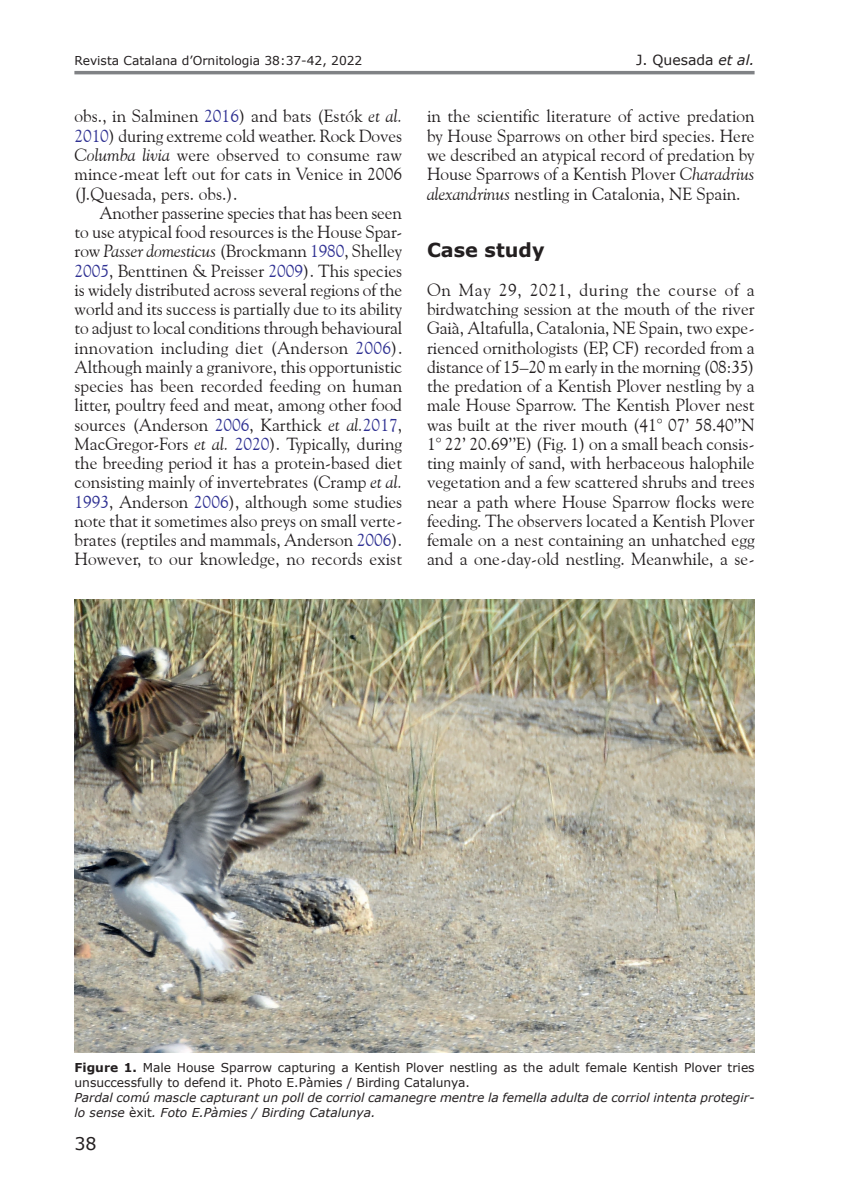
<style>
.page{position:relative;width:844px;height:1191px;background:#fff}
.page>*{position:absolute;margin:0;border:0;box-sizing:border-box;transform-origin:0 0}
.t1{font:700 19.25px "Verdana";color:#231f20}
.t2{font:17.5px/19.2px "Goudy Old Style BT";color:#231f20;text-align:justify}
.t3{font:17.5px "Verdana";color:#231f20}
.t4{font:14px "Verdana";color:#231f20}
.t5{font:12.25px/14.7px "Verdana";color:#231f20}
.t6{font:italic 12.25px/14.7px "Verdana";color:#231f20}
.s1{color:#2e3092}
.s2{font-style:italic}
.s3{font-weight:700}
.s4{font-style:normal}
</style>
<div class="page">
<img style="left:74px;top:599px;width:680px;height:453px">
<hr style="left:74px;top:71px;width:680px;height:3px;background:#808285">
<p class="t5" style="left:74px;top:53px;width:289px">Revista Catalana d’Ornitologia 38:37-42, 2022</p>
<p class="t2" style="left:74px;top:106px;width:329px">obs., in Salminen <span class="s1">2016</span>) and bats (Estók <span class="s2">et al.<br></span><span class="s1">2010</span>) during extreme cold weather. Rock Doves <span class="s2">Columba livia</span> were observed to consume raw mince-meat left out for cats in Venice in 2006 (J.Quesada, pers. obs.).</p>
<p class="t2" style="left:74px;top:203px;width:329px;text-indent:25px">Another passerine species that has been seen to use atypical food resources is the House Spar&shy;row <span class="s2">Passer domesticus</span> (Brockmann <span class="s1">1980</span>, Shelley <span class="s1">2005</span>, Benttinen &amp; Preisser <span class="s1">2009</span>). This species is widely distributed across several regions of the world and its success is partially due to its ability to adjust to local conditions through behavioural innovation including diet (Anderson <span class="s1">2006</span>).<br>Although mainly a granivore, this opportunistic species has been recorded feeding on human litter, poultry feed and meat, among other food sources (Anderson <span class="s1">2006</span>, Karthick <span class="s2">et al.</span><span class="s1">2017</span>, MacGregor-Fors <span class="s2">et al.</span> <span class="s1">2020</span>). Typically, during the breeding period it has a protein-based diet consisting mainly of invertebrates (Cramp <span class="s2">et al.<br></span><span class="s1">1993</span>, Anderson <span class="s1">2006</span>), although some studies note that it sometimes also preys on small verte&shy;brates (reptiles and mammals, Anderson <span class="s1">2006</span>).<br>However, to our knowledge, no records exist</p>
<p class="t4" style="left:636px;top:50px;width:120px">J. Quesada <span class="s2">et al.</span></p>
<p class="t2" style="left:427px;top:106px;width:329px">in the scientific literature of active predation by House Sparrows on other bird species. Here we described an atypical record of predation by House Sparrows of a Kentish Plover <span class="s2">Charadrius alexandrinus</span> nestling in Catalonia, NE Spain.</p>
<p class="t1" style="left:427px;top:237px;width:119px">Case study</p>
<p class="t2" style="left:427px;top:280px;width:329px">On May 29, 2021, during the course of a birdwatching session at the mouth of the river Gaià, Altafulla, Catalonia, NE Spain, two expe&shy;rienced ornithologists (EP, CF) recorded from a distance of 15–20 m early in the morning (08:35) the predation of a Kentish Plover nestling by a male House Sparrow. The Kentish Plover nest was built at the river mouth (41° 07’ 58.40’’N 1° 22’ 20.69’’E) (Fig. 1) on a small beach consis&shy;ting mainly of sand, with herbaceous halophile vegetation and a few scattered shrubs and trees near a path where House Sparrow flocks were feeding. The observers located a Kentish Plover female on a nest containing an unhatched egg and a one-day-old nestling. Meanwhile, a se-</p>
<p class="t5" style="left:74px;top:1060px;width:681px"><span class="s3">Figure 1.</span> Male House Sparrow capturing a Kentish Plover nestling as the adult female Kentish Plover tries unsuccessfully to defend it. Photo E.Pàmies / Birding Catalunya.</p>
<p class="t6" style="left:74px;top:1090px;width:681px">Pardal comú mascle capturant un poll de corriol camanegre mentre la femella adulta de corriol intenta protegir&shy;lo sense <span class="s4">èxit</span>. Foto E.Pàmies / Birding Catalunya.</p>
<p class="t3" style="left:74px;top:1131px;width:24px">38</p>
</div>
